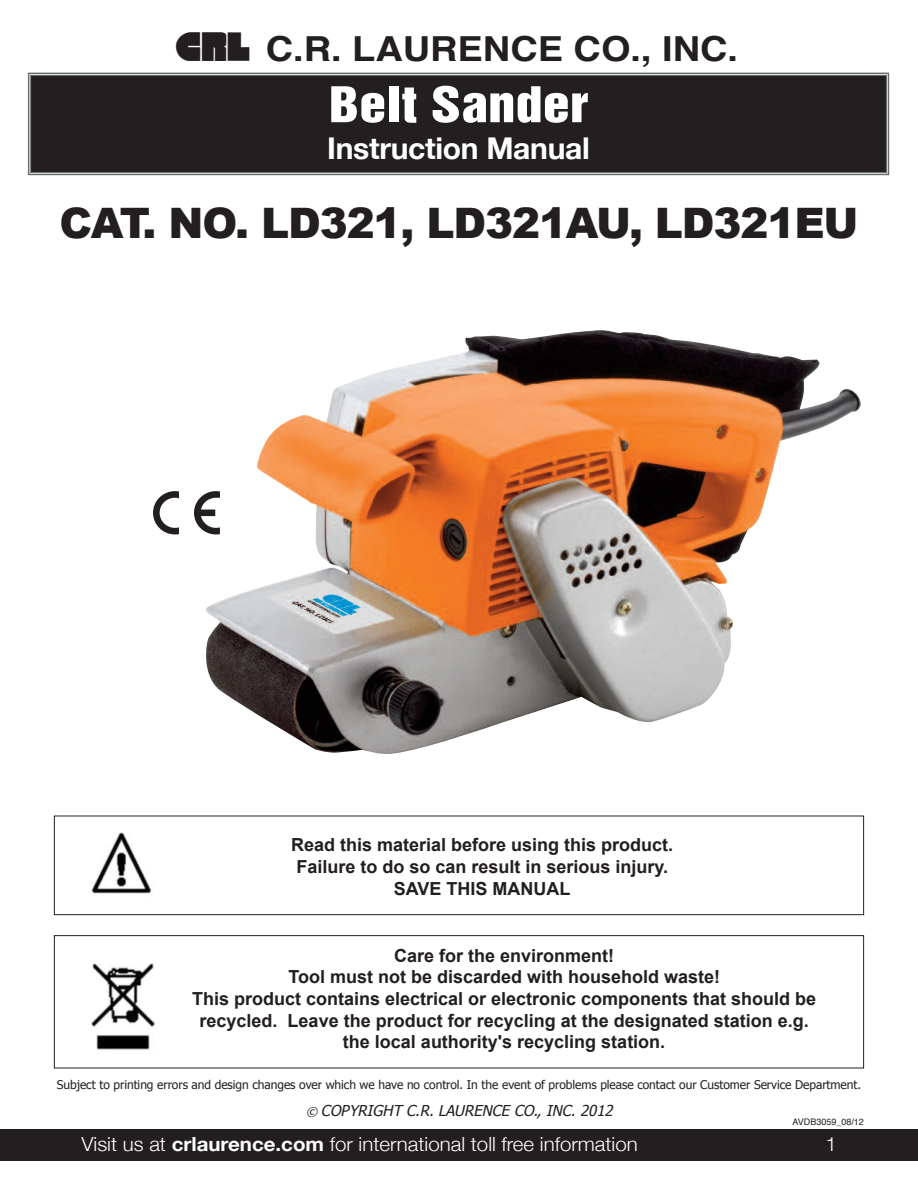
<style>
.page{position:relative;width:918px;height:1188px;background:#fff}
.page>*{position:absolute;margin:0;border:0;box-sizing:border-box;transform-origin:0 0}
.t1{font:45px "Helvetica Inserat";letter-spacing:.005em;color:#fff;scale:1.2 1}
.t2{font:900 42px "Arial";letter-spacing:-.025em;color:#231f20}
.t3{font:700 34.5px "Helvetica";color:#231f20;scale:1.1 1}
.t4{font:700 30px "Helvetica Neue";letter-spacing:-.01em;color:#fff}
.t5{font:300 19.5px "Helvetica Neue";color:#fff;scale:1.05 1}
.t6{font:700 18px/21.6px "Arial";color:#231f20;text-align:center}
.t7{font:italic 15px "Tahoma";color:#231f20}
.t8{font:12px "Tahoma";letter-spacing:-.005em;color:#231f20}
.t9{font:9px "Helvetica";color:#231f20}
.s1{font-family:"CRLLOGO";font-weight:400;font-size:36px}
.s2{font-size:12px}
.s3{font-weight:700}
</style>
<div class="page">
<div style="left:54px;top:935px;width:810px;height:133px;border:1px solid #231f20"></div>
<div style="left:54px;top:816px;width:810px;height:99px;border:1px solid #231f20"></div>
<div style="left:0;top:1129px;width:918px;height:32px;background:#231f20"></div>
<div style="left:31px;top:76px;width:855px;height:96px;background:#231f20"></div>
<div style="left:28px;top:73px;width:861px;height:102px;border:2px solid #6c6d70"></div>
<div style="left:30px;top:75px;width:857px;height:98px;border:1px solid #6c6d70"></div>
<img style="left:205px;top:330px;width:656px;height:424px">
<img style="left:91px;top:832px;width:61px;height:62px">
<img style="left:91px;top:963px;width:64px;height:87px">
<div style="left:153px;top:490px;width:67px;height:50px;background:#fff"></div>
<svg style="left:153px;top:491px;width:26px;height:43px"></svg>
<svg style="left:194px;top:491px;width:26px;height:43px"></svg>
<h3 class="t3" style="left:176px;top:35px;width:512px"><span class="s1">A</span> C.R. LAURENCE Co., INC.</h3>
<h1 class="t1" style="left:329px;top:86px;width:217px">Belt Sander</h1>
<h3 class="t4" style="left:327px;top:130px;width:264px">Instruction Manual</h3>
<h2 class="t2" style="left:59px;top:192px;width:801px">CAT. NO. LD321, LD321AU, LD321EU</h2>
<p class="t6" style="left:291px;top:834px;width:384px">Read this material before using this product.<br>Failure to do so can result in serious injury.<br>SAVE THIS MANUAL</p>
<p class="t6" style="left:192px;top:945px;width:626px">Care for the environment!<br>Tool must not be discarded with household waste!<br>This product contains electrical or electronic components that should be recycled. Leave the product for recycling at the designated station e.g. the local authority's recycling station.</p>
<p class="t8" style="left:57px;top:1077px;width:806px">Subject to printing errors and design changes over which we have no control. In the event of problems please contact our Customer Service Department.</p>
<p class="t9" style="left:793px;top:1118px;width:73px">AVDB3059_08/12</p>
<p class="t7" style="left:306px;top:1101px;width:311px"><span class="s2">©</span> COPYRIGHT C.R. LAURENCE CO., INC. 2012</p>
<p class="t5" style="left:81px;top:1132px;width:531px">Visit us at <span class="s3">crlaurence.com</span> for international toll free information</p>
<p class="t5" style="left:826px;top:1132px;width:12px">1</p>
</div>
